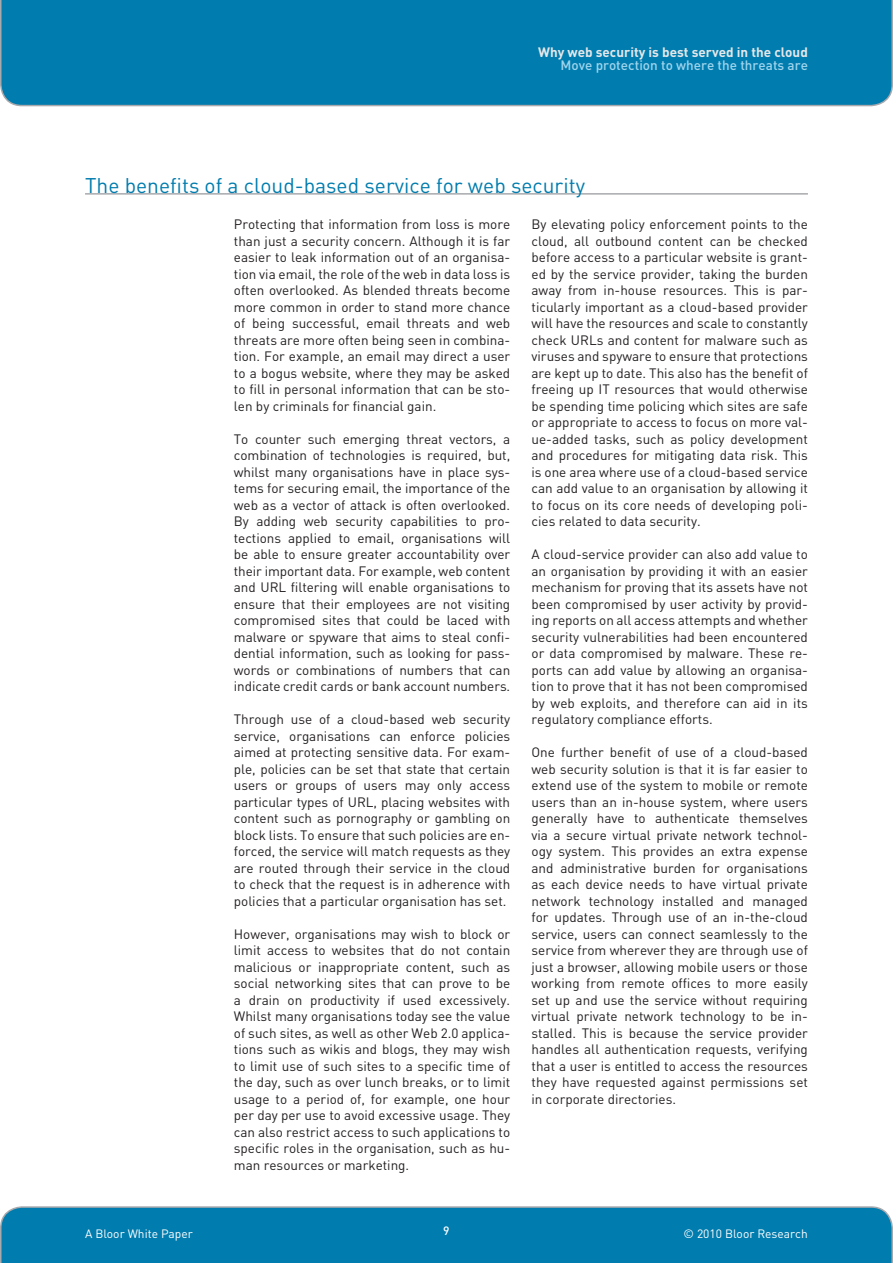
<style>
.page{position:relative;width:893px;height:1263px;background:#fff}
.page>*{position:absolute;margin:0;border:0;box-sizing:border-box;transform-origin:0 0}
.t1{font:21px "DIN";color:#007cae}
.Body_copy{font:13.5px/16.5px "DIN";color:#231f20;text-align:justify}
.t2{font:700 13.5px "DIN";color:#e6e7e9}
.t3{font:500 13.5px "DIN";color:#a0d5ed}
.t4{font:12px "DIN";color:#fff}
.t5{font:500 12px "DIN";color:#fff}
</style>
<div class="page">
<div style="left:0;top:1206px;width:893px;height:57px;background:#007cae"></div>
<div style="left:0;top:0;width:893px;height:106px;background:#007cae"></div>
<hr style="left:85px;top:193px;width:723px;height:2px;background:#a8a9ad">
<p class="t2" style="left:538px;top:45px;width:271px">Why web security is best served in the cloud</p>
<p class="t3" style="left:561px;top:57px;width:249px">Move protection to where the threats are</p>
<h1 class="t1" style="left:85px;top:173px;width:502px">The benefits of a cloud-based service for web security</h1>
<p class="Body_copy" style="left:234px;top:216px;width:278px">Protecting that information from loss is more than just a security concern. Although it is far easier to leak information out of an organisa&shy;tion via email, the role of the web in data loss is often overlooked. As blended threats become more common in order to stand more chance of being successful, email threats and web threats are more often being seen in combina&shy;tion. For example, an email may direct a user to a bogus website, where they may be asked to fill in personal information that can be sto&shy;len by criminals for financial gain.</p>
<p class="Body_copy" style="left:234px;top:431px;width:278px">To counter such emerging threat vectors, a combination of technologies is required, but, whilst many organisations have in place sys&shy;tems for securing email, the importance of the web as a vector of attack is often overlooked.<br>By adding web security capabilities to pro&shy;tections applied to email, organisations will be able to ensure greater accountability over their important data. For example, web content and URL filtering will enable organisations to ensure that their employees are not visiting compromised sites that could be laced with malware or spyware that aims to steal confi&shy;dential information, such as looking for pass&shy;words or combinations of numbers that can indicate credit cards or bank account numbers.</p>
<p class="Body_copy" style="left:234px;top:711px;width:278px">Through use of a cloud-based web security service, organisations can enforce policies aimed at protecting sensitive data. For exam&shy;ple, policies can be set that state that certain users or groups of users may only access particular types of URL, placing websites with content such as pornography or gambling on block lists. To ensure that such policies are en&shy;forced, the service will match requests as they are routed through their service in the cloud to check that the request is in adherence with policies that a particular organisation has set.</p>
<p class="Body_copy" style="left:234px;top:926px;width:278px">However, organisations may wish to block or limit access to websites that do not contain malicious or inappropriate content, such as social networking sites that can prove to be a drain on productivity if used excessively.<br>Whilst many organisations today see the value of such sites, as well as other Web 2.0 applica&shy;tions such as wikis and blogs, they may wish to limit use of such sites to a specific time of the day, such as over lunch breaks, or to limit usage to a period of, for example, one hour per day per use to avoid excessive usage. They can also restrict access to such applications to specific roles in the organisation, such as hu&shy;man resources or marketing.</p>
<p class="Body_copy" style="left:531px;top:216px;width:278px">By elevating policy enforcement points to the cloud, all outbound content can be checked before access to a particular website is grant&shy;ed by the service provider, taking the burden away from in-house resources. This is par&shy;ticularly important as a cloud-based provider will have the resources and scale to constantly check URLs and content for malware such as viruses and spyware to ensure that protections are kept up to date. This also has the benefit of freeing up IT resources that would otherwise be spending time policing which sites are safe or appropriate to access to focus on more val&shy;ue-added tasks, such as policy development and procedures for mitigating data risk. This is one area where use of a cloud-based service can add value to an organisation by allowing it to focus on its core needs of developing poli&shy;cies related to data security.</p>
<p class="Body_copy" style="left:531px;top:546px;width:278px">A cloud-service provider can also add value to an organisation by providing it with an easier mechanism for proving that its assets have not been compromised by user activity by provid&shy;ing reports on all access attempts and whether security vulnerabilities had been encountered or data compromised by malware. These re&shy;ports can add value by allowing an organisa&shy;tion to prove that it has not been compromised by web exploits, and therefore can aid in its regulatory compliance efforts.</p>
<p class="Body_copy" style="left:531px;top:744px;width:278px">One further benefit of use of a cloud-based web security solution is that it is far easier to extend use of the system to mobile or remote users than an in-house system, where users generally have to authenticate themselves via a secure virtual private network technol&shy;ogy system. This provides an extra expense and administrative burden for organisations as each device needs to have virtual private network technology installed and managed for updates. Through use of an in-the-cloud service, users can connect seamlessly to the service from wherever they are through use of just a browser, allowing mobile users or those working from remote offices to more easily set up and use the service without requiring virtual private network technology to be in&shy;stalled. This is because the service provider handles all authentication requests, verifying that a user is entitled to access the resources they have requested against permissions set in corporate directories.</p>
<p class="t4" style="left:85px;top:1226px;width:109px">A Bloor White Paper</p>
<p class="t5" style="left:443px;top:1224px;width:8px">9</p>
<p class="t4" style="left:683px;top:1226px;width:126px">© 2010 Bloor Research</p>
</div>
